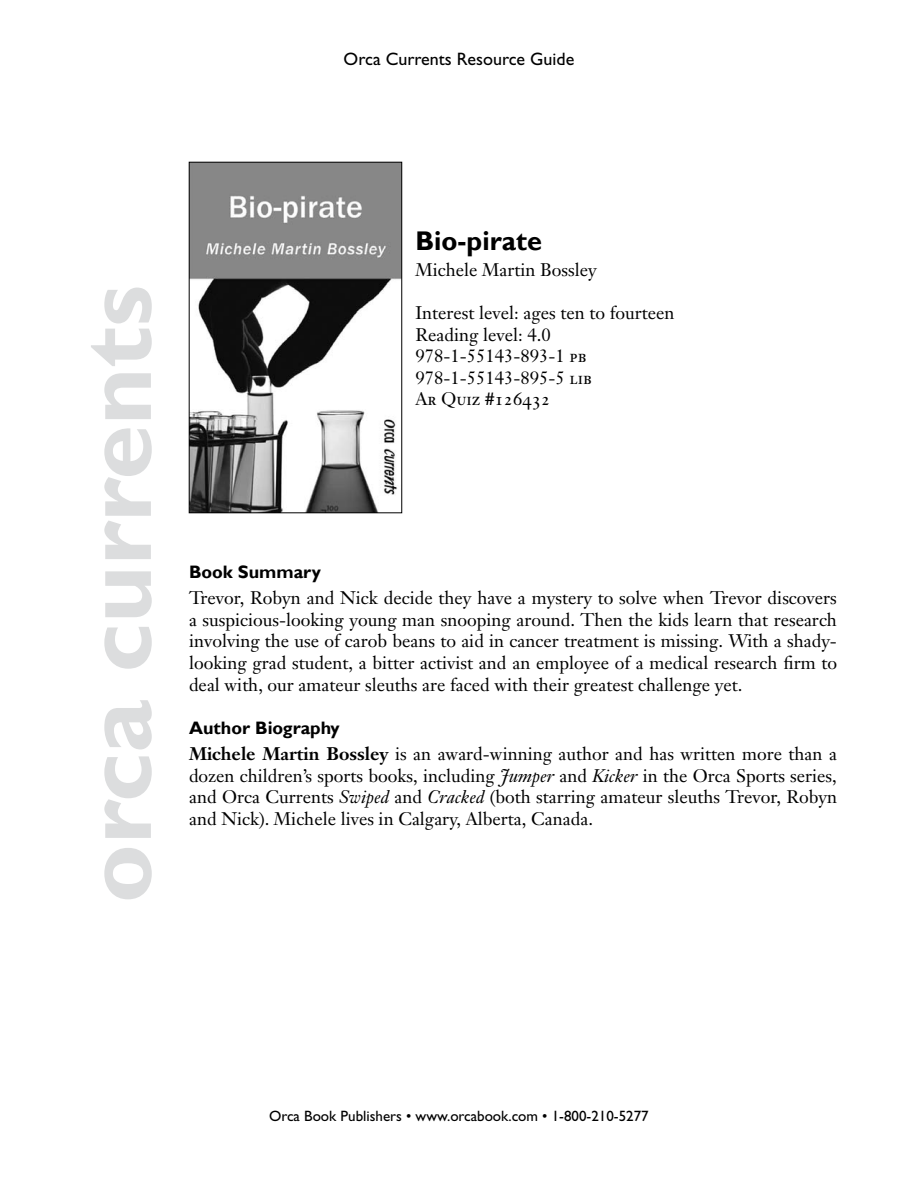
<style>
.page{position:relative;width:918px;height:1188px;background:#fff}
.page>*{position:absolute;margin:0;border:0;box-sizing:border-box;transform-origin:0 0}
.t1{font:700 99px "Gill Sans";color:#dcddde}
.t2{font:700 27px "Gill Sans";color:#000}
.t3{font:18px/21.6px "Janson Text";color:#000;text-align:justify}
.t4{font:700 18px "Gill Sans";color:#000}
.t5{font:18px "Gill Sans";color:#000}
.t6{font:18px "Janson Text Roman SC";color:#000}
.t7{font:15px "Gill Sans";color:#000}
.s1{font-family:"Janson Text Roman SC"}
.s2{font-weight:700}
.s3{font-style:italic}
</style>
<div class="page">
<img style="left:191px;top:164px;width:209px;height:347px">
<div style="left:189px;top:162px;width:213px;height:351px;border:1px solid #000"></div>
<p class="t5" style="left:344px;top:49px;width:232px">Orca Currents Resource Guide</p>
<h1 class="t1" style="left:58px;top:903px;width:620px;rotate:-90deg">orca currents</h1>
<h2 class="t2" style="left:415px;top:224px;width:128px">Bio-pirate</h2>
<p class="t3" style="left:415px;top:259px;width:183px">Michele Martin Bossley</p>
<p class="t3" style="left:415px;top:302px;width:260px;text-align:left">Interest level: ages ten to fourteen<br>Reading level: 4.0<br>978-1-55143-893-1 <span class="s1">pb<br></span>978-1-55143-895-5 <span class="s1">lib</span></p>
<p class="t6" style="left:415px;top:388px;width:136px">Ar Quiz #126432</p>
<p class="t4" style="left:189px;top:561px;width:134px">Book Summary</p>
<p class="t3" style="left:189px;top:587px;width:650px">Trevor, Robyn and Nick decide they have a mystery to solve when Trevor discovers a suspicious-looking young man snooping around. Then the kids learn that research involving the use of carob beans to aid in cancer treatment is missing. With a shady&shy;looking grad student, a bitter activist and an employee of a medical research firm to deal with, our amateur sleuths are faced with their greatest challenge yet.</p>
<p class="t4" style="left:189px;top:717px;width:152px">Author Biography</p>
<p class="t3" style="left:189px;top:743px;width:650px"><span class="s2">Michele Martin Bossley</span> is an award-winning author and has written more than a dozen children’s sports books, including <span class="s3">Jumper</span> and <span class="s3">Kicker</span> in the Orca Sports series, and Orca Currents <span class="s3">Swiped</span> and <span class="s3">Cracked</span> (both starring amateur sleuths Trevor, Robyn and Nick). Michele lives in Calgary, Alberta, Canada.</p>
<p class="t7" style="left:269px;top:1108px;width:381px">Orca Book Publishers • www.orcabook.com • 1-800-210-5277</p>
</div>
